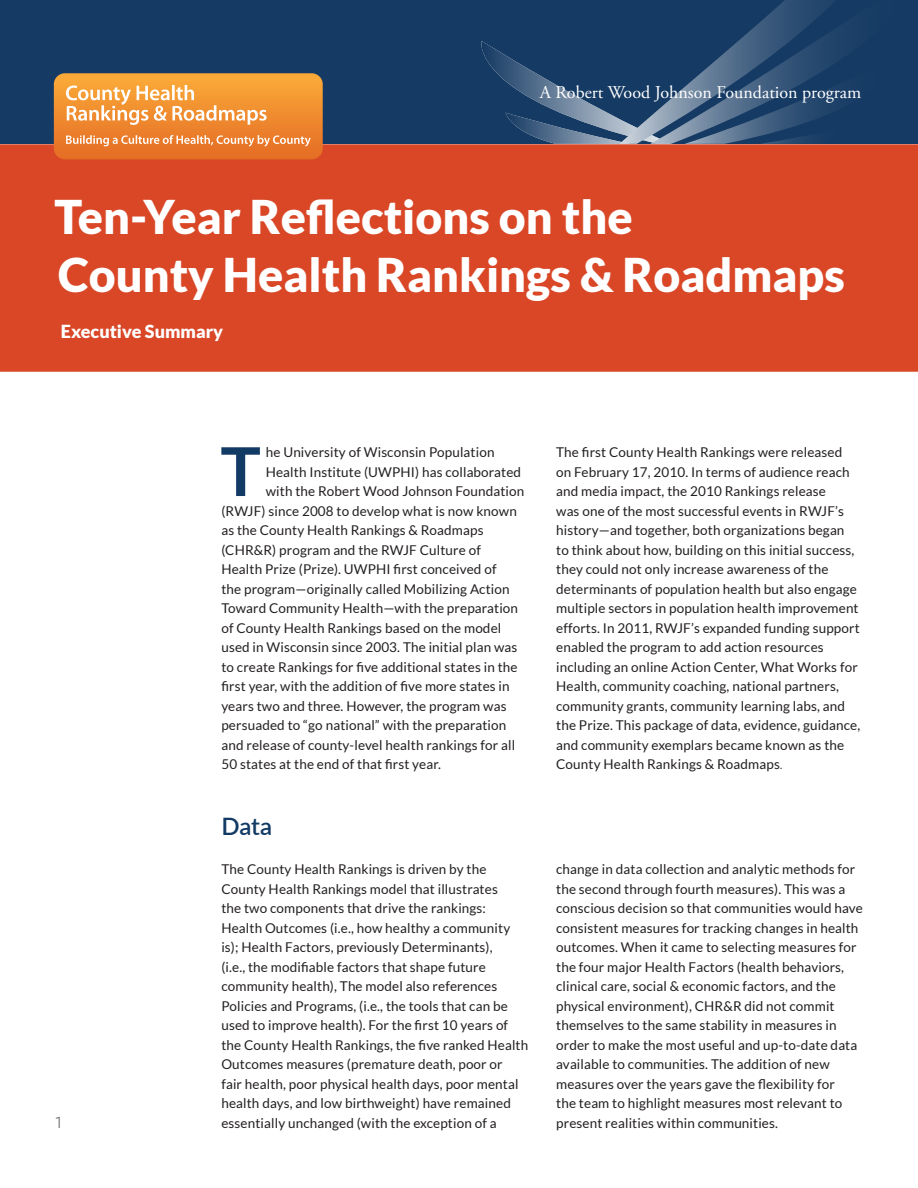
<style>
.page{position:relative;width:918px;height:1188px;background:#fff}
.page>*{position:absolute;margin:0;border:0;box-sizing:border-box;transform-origin:0 0}
.body{font:700 67.5px "Lato";color:#113a64}
.t1{font:900 46.5px/58.2px "Lato";color:#fff}
.t2{font:600 24px "Lato";color:#113a64}
.t3{font:18px "Adobe Garamond Pro";color:#fff}
.t4{font:900 18px "Lato";color:#fff}
.t5{font:18px "Freight Sans Pro";color:#717074}
.body-2{font:13.5px/19.5px "Lato";letter-spacing:.01em;color:#231f20}
.s1{font-weight:300;font-style:italic}
</style>
<div class="page">
<div style="left:0;top:144px;width:918px;height:228px;background:#d94727"></div>
<div style="left:0;top:0;width:918px;height:144px;background:#153a63"></div>
<svg style="left:481px;top:0;width:355px;height:144px"></svg>
<svg style="left:54px;top:73px;width:269px;height:86px;background:#f09746"></svg>
<p class="t3" style="left:540px;top:82px;width:323px">A Robert Wood Johnson Foundation program</p>
<p class="t1" style="left:55px;top:187px;width:792px">Ten-Year Reflections on the<br>County Health Rankings &amp; Roadmaps</p>
<p class="t4" style="left:61px;top:321px;width:164px">Executive Summary</p>
<h3 class="t5" style="left:54px;top:1110px;width:10px">1</h3>
<p class="body" style="left:221px;top:433px;width:42px">T</p>
<p class="body-2" style="left:266px;top:442px;width:230px">he University of Wisconsin Population</p>
<p class="body-2" style="left:266px;top:462px;width:257px">Health Institute (UWPHI) has collaborated</p>
<p class="body-2" style="left:266px;top:481px;width:260px">with the Robert Wood Johnson Foundation</p>
<p class="body-2" style="left:221px;top:501px;width:297px">(RWJF) since 2008 to develop what is now known</p>
<p class="body-2" style="left:221px;top:520px;width:264px">as the County Health Rankings &amp; Roadmaps</p>
<p class="body-2" style="left:221px;top:540px;width:261px">(CHR&amp;R) program and the RWJF Culture of</p>
<p class="body-2" style="left:221px;top:559px;width:277px">Health Prize (Prize). UWPHI first conceived of</p>
<p class="body-2" style="left:221px;top:579px;width:290px">the program—originally called Mobilizing Action</p>
<p class="body-2" style="left:221px;top:598px;width:298px">Toward Community Health—with the preparation</p>
<p class="body-2" style="left:221px;top:618px;width:281px">of County Health Rankings based on the model</p>
<p class="body-2" style="left:221px;top:637px;width:298px">used in Wisconsin since 2003. The initial plan was</p>
<p class="body-2" style="left:221px;top:657px;width:298px">to create Rankings for five additional states in the</p>
<p class="body-2" style="left:221px;top:676px;width:290px">first year, with the addition of five more states in</p>
<p class="body-2" style="left:221px;top:696px;width:287px">years two and three. However, the program was</p>
<p class="body-2" style="left:221px;top:715px;width:286px">persuaded to “go national” with the preparation</p>
<p class="body-2" style="left:221px;top:735px;width:295px">and release of county-level health rankings for all</p>
<p class="body-2" style="left:221px;top:754px;width:221px">50 states at the end of that first year.</p>
<p class="body-2" style="left:556px;top:442px;width:306px">The first County Health Rankings were released on February 17, 2010. In terms of audience reach and media impact, the 2010 Rankings release<br>was one of the most successful events in RWJF’s history—and together, both organizations began to think about how, building on this initial success, they could not only increase awareness of the determinants of population health but also engage multiple sectors in population health improvement efforts. In 2011, RWJF’s expanded funding support enabled the program to add action resources including an online Action Center, What Works for Health, community coaching, national partners, community grants, community learning labs, and the Prize. This package of data, evidence, guidance, and community exemplars became known as the County Health Rankings &amp; Roadmaps<span class="s1">.</span></p>
<p class="t2" style="left:221px;top:809px;width:52px">Data</p>
<p class="body-2" style="left:221px;top:859px;width:308px">The County Health Rankings is driven by the County Health Rankings model that illustrates<br>the two components that drive the rankings:<br>Health Outcomes (i.e., how healthy a community is); Health Factors, previously Determinants),<br>(i.e., the modifiable factors that shape future community health), The model also references Policies and Programs, (i.e., the tools that can be used to improve health). For the first 10 years of the County Health Rankings, the five ranked Health Outcomes measures (premature death, poor or<br>fair health, poor physical health days, poor mental health days, and low birthweight) have remained essentially unchanged (with the exception of a</p>
<p class="body-2" style="left:556px;top:859px;width:308px">change in data collection and analytic methods for the second through fourth measures). This was a conscious decision so that communities would have consistent measures for tracking changes in health outcomes. When it came to selecting measures for the four major Health Factors (health behaviors, clinical care, social &amp; economic factors, and the physical environment), CHR&amp;R did not commit themselves to the same stability in measures in order to make the most useful and up-to-date data available to communities. The addition of new measures over the years gave the flexibility for<br>the team to highlight measures most relevant to present realities within communities.</p>
</div>
